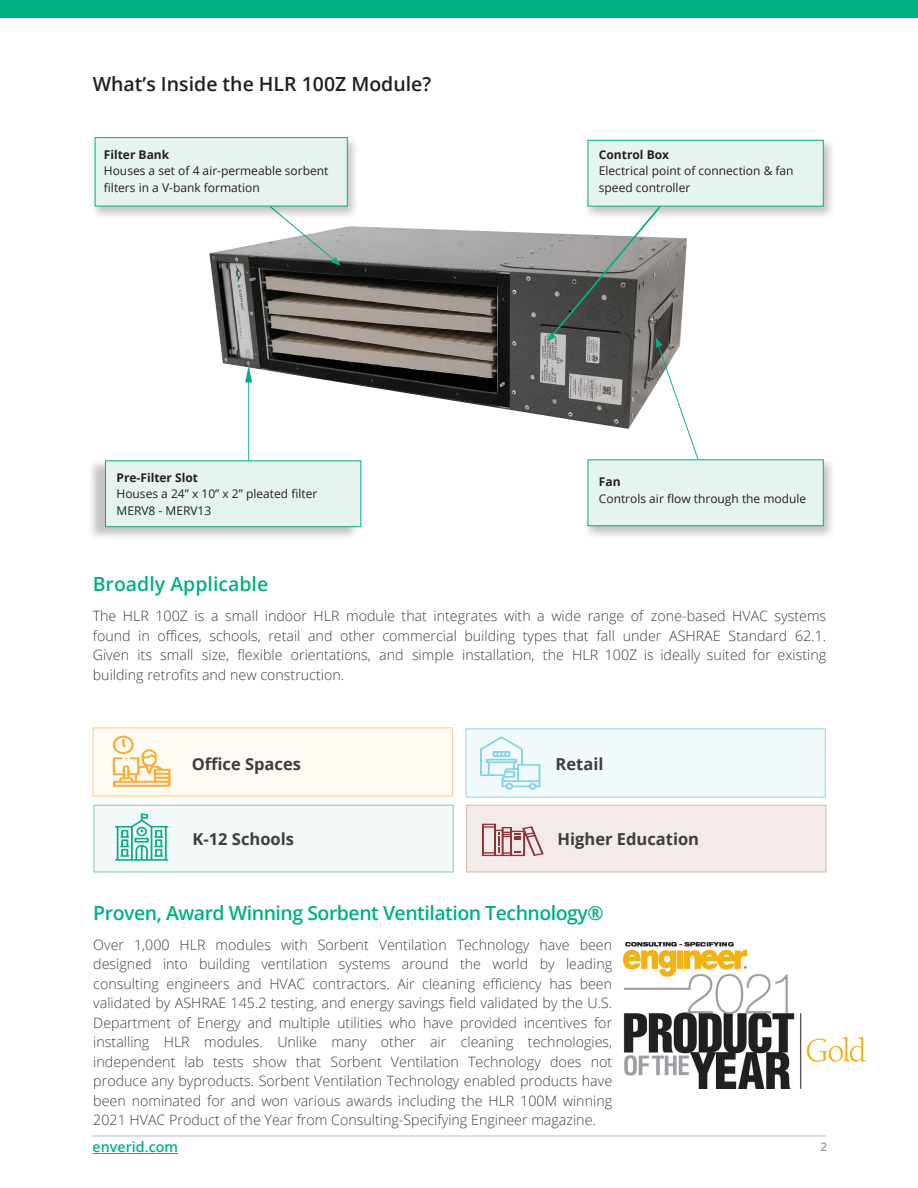
<style>
.page{position:relative;width:918px;height:1188px;background:#fff}
.page>*{position:absolute;margin:0;border:0;box-sizing:border-box;transform-origin:0 0}
.t1{font:600 19.5px "Open Sans";letter-spacing:-.025em;color:#00b085}
.Heading_1{font:600 19.5px "Open Sans";color:#231f20}
.Body_Copy_Last_Parag{font:600 19.5px "Open Sans";color:#04af85}
.Body{font:700 16.5px "Open Sans";color:#3e3e3f}
.t2{font:300 14.25px/19.5px "Open Sans";color:#414042;text-align:justify}
.Body_Copy_Last_Parag-2{font:300 14.25px/19.5px "Open Sans";color:#3e3e3f;text-align:justify}
.t3{font:600 14.25px "Open Sans";color:#04af85}
.Sidebar_and_Diagram{font:12px/16.5px "Open Sans";color:#231f20}
.t4{font:600 12px "Open Sans";color:#99989b}
.s1{font-weight:700}
</style>
<div class="page">
<img style="left:210px;top:226px;width:337px;height:203px">
<hr style="left:93px;top:1153px;width:85px;height:1px;background:#04af85">
<hr style="left:93px;top:1136px;width:733px;height:1px;background:#bcbdc0">
<div style="left:0;top:0;width:918px;height:17px;background:#04af85"></div>
<div style="left:583px;top:137px;width:252px;height:84px;background:#231f20;opacity:.27"></div>
<div style="left:588px;top:140px;width:236px;height:67px;background:#e6f4ef;border:1px solid #04af85"></div>
<hr style="left:248px;top:378px;width:1px;height:108px;background:#04af85">
<svg style="left:245px;top:365px;width:7px;height:18px"></svg>
<svg style="left:269px;top:220px;width:72px;height:46px"></svg>
<div style="left:93px;top:727px;width:360px;height:70px;background:#fefbf5;border:1px solid #fed295"></div>
<div style="left:93px;top:805px;width:361px;height:68px;background:#f4faf8;border:1px solid #91d1bc"></div>
<div style="left:465px;top:728px;width:361px;height:70px;background:#f3fafc;border:1px solid #9dd7f0"></div>
<div style="left:466px;top:805px;width:360px;height:68px;background:#f4eae8;border:1px solid #d9bcb7"></div>
<svg style="left:113px;top:736px;width:58px;height:51px"></svg>
<svg style="left:480px;top:736px;width:61px;height:54px"></svg>
<svg style="left:115px;top:813px;width:53px;height:48px"></svg>
<svg style="left:482px;top:824px;width:62px;height:32px"></svg>
<div style="left:87px;top:458px;width:272px;height:83px;background:#231f20;opacity:.27"></div>
<div style="left:105px;top:460px;width:256px;height:67px;background:#e6f4ef;border:1px solid #04af85"></div>
<div style="left:90px;top:135px;width:270px;height:85px;background:#231f20;opacity:.27"></div>
<div style="left:95px;top:137px;width:253px;height:69px;background:#e6f4ef;border:1px solid #04af85"></div>
<div style="left:583px;top:457px;width:252px;height:83px;background:#231f20;opacity:.27"></div>
<div style="left:588px;top:459px;width:236px;height:67px;background:#e6f4ef;border:1px solid #04af85"></div>
<svg style="left:547px;top:204px;width:152px;height:257px"></svg>
<img style="left:623px;top:942px;width:243px;height:147px">
<p class="Heading_1" style="left:93px;top:70px;width:340px">What’s Inside the HLR 100Z Module?</p>
<p class="Sidebar_and_Diagram" style="left:104px;top:146px;width:226px"><span class="s1">Filter Bank<br></span>Houses a set of 4 air-permeable sorbent filters in a V-bank formation</p>
<p class="Sidebar_and_Diagram" style="left:117px;top:469px;width:202px"><span class="s1">Pre-Filter Slot<br></span>Houses a 24” x 10” x 2” pleated filter<br>MERV8 - MERV13</p>
<p class="Sidebar_and_Diagram" style="left:599px;top:146px;width:196px"><span class="s1">Control Box<br></span>Electrical point of connection &amp; fan speed controller</p>
<p class="Sidebar_and_Diagram" style="left:599px;top:473px;width:209px"><span class="s1">Fan<br></span>Controls air flow through the module</p>
<p class="Body_Copy_Last_Parag" style="left:93px;top:571px;width:177px">Broadly Applicable</p>
<p class="Body_Copy_Last_Parag-2" style="left:93px;top:606px;width:735px">The HLR 100Z is a small indoor HLR module that integrates with a wide range of zone-based HVAC systems found in offices, schools, retail and other commercial building types that fall under ASHRAE Standard 62.1.<br>Given its small size, flexible orientations, and simple installation, the HLR 100Z is ideally suited for existing building retrofits and new construction.</p>
<p class="Body" style="left:192px;top:752px;width:111px">Office Spaces</p>
<p class="Body" style="left:193px;top:827px;width:103px">K-12 Schools</p>
<p class="Body" style="left:556px;top:752px;width:49px">Retail</p>
<p class="Body" style="left:558px;top:827px;width:143px">Higher Education</p>
<h1 class="t1" style="left:93px;top:900px;width:512px">Proven, Award Winning Sorbent Ventilation Technology®</h1>
<p class="t2" style="left:93px;top:935px;width:520px">Over 1,000 HLR modules with Sorbent Ventilation Technology have been designed into building ventilation systems around the world by leading consulting engineers and HVAC contractors. Air cleaning efficiency has been validated by ASHRAE 145.2 testing, and energy savings field validated by the U.S.<br>Department of Energy and multiple utilities who have provided incentives for installing HLR modules. Unlike many other air cleaning technologies, independent lab tests show that Sorbent Ventilation Technology does not produce any byproducts. Sorbent Ventilation Technology enabled products have been nominated for and won various awards including the HLR 100M winning 2021 HVAC Product of the Year from Consulting-Specifying Engineer magazine.</p>
<p class="t3" style="left:93px;top:1138px;width:87px">enverid.com</p>
<p class="t4" style="left:821px;top:1139px;width:8px">2</p>
</div>
